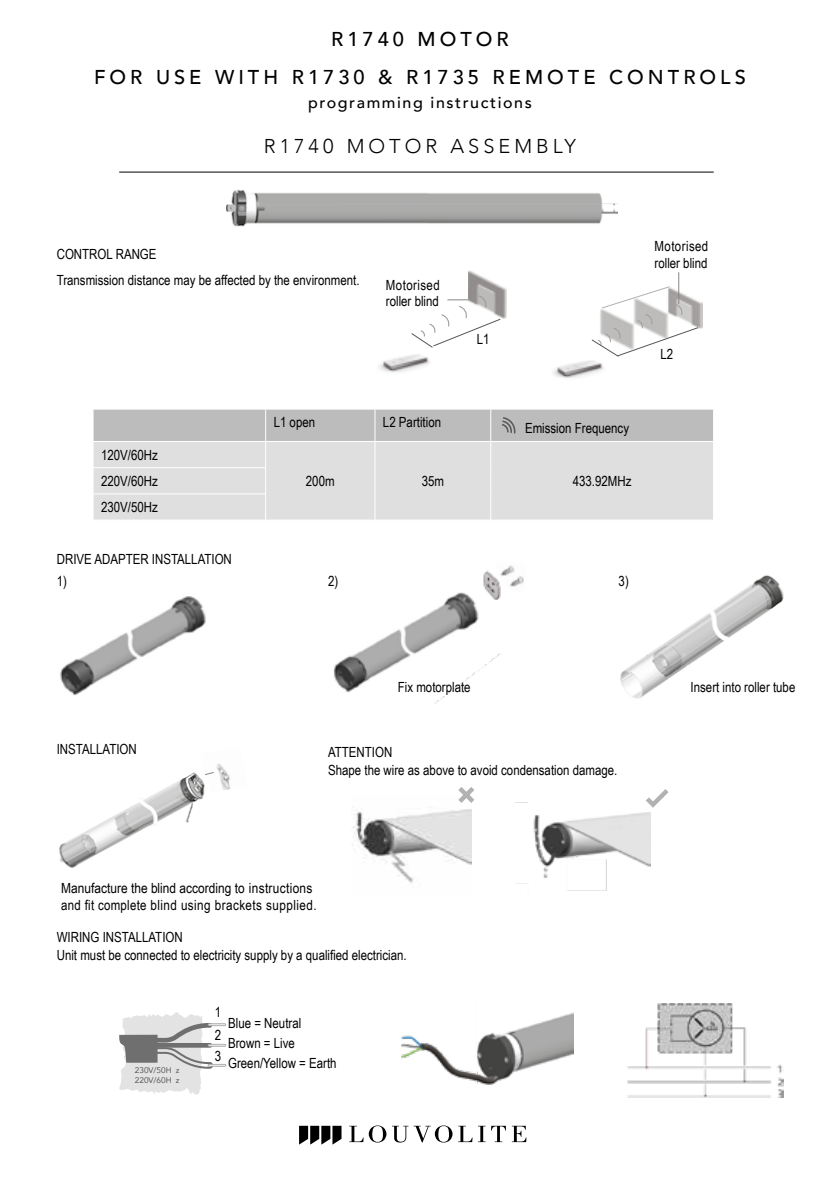
<style>
.page{position:relative;width:840px;height:1191px;background:#fff}
.page>*{position:absolute;margin:0;border:0;box-sizing:border-box;transform-origin:0 0}
.t1{font:500 20px/38px "Avenir";letter-spacing:.2em;color:#000;text-align:center}
.t2{font:300 20px "Avenir";letter-spacing:.2em;color:#000}
.t3{font:500 16px "Avenir";letter-spacing:.1em;color:#000}
.t4{font:14px/18px "Arial Narrow";color:#000}
.t5{font:14px/16.8px "Arial Narrow";letter-spacing:.02em;color:#000;scale:1.04 1}
.t6{font:8.2px/9.8px "Avenir";color:#575756}
</style>
<div class="page">
<svg style="left:93px;top:409px;width:620px;height:111px;background:#d5d5d5"></svg>
<img style="left:226px;top:171px;width:391px;height:56px">
<img style="left:60px;top:596px;width:146px;height:100px">
<img style="left:401px;top:1013px;width:171px;height:72px">
<img style="left:620px;top:575px;width:164px;height:124px">
<img style="left:59px;top:772px;width:146px;height:96px">
<img style="left:200px;top:764px;width:30px;height:28px">
<svg style="left:204px;top:771px;width:10px;height:4px"></svg>
<img style="left:334px;top:592px;width:166px;height:112px">
<img style="left:477px;top:570px;width:24px;height:37px">
<img style="left:495px;top:565px;width:29px;height:28px">
<img style="left:353px;top:809px;width:118px;height:74px">
<svg style="left:458px;top:787px;width:17px;height:16px"></svg>
<img style="left:515px;top:802px;width:134px;height:89px">
<svg style="left:640px;top:789px;width:29px;height:22px"></svg>
<svg style="left:119px;top:1012px;width:107px;height:82px"></svg>
<hr style="left:119px;top:172px;width:594px;height:1px;background:#000">
<img style="left:379px;top:354px;width:51px;height:18px">
<img style="left:468px;top:271px;width:38px;height:47px">
<svg style="left:411px;top:294px;width:89px;height:54px"></svg>
<img style="left:698px;top:301px;width:3px;height:28px">
<svg style="left:591px;top:286px;width:107px;height:71px"></svg>
<hr style="left:678px;top:272px;width:1px;height:32px;background:#878787">
<img style="left:553px;top:360px;width:51px;height:18px">
<svg style="left:349px;top:1125px;width:177px;height:17px"></svg>
<svg style="left:299px;top:1125px;width:42px;height:19px"></svg>
<img style="left:627px;top:1003px;width:155px;height:94px">
<h1 class="t1" style="left:94px;top:18px;width:653px">R1740 MOTOR<br>FOR USE WITH R1730 &amp; R1735 REMOTE CONTROLS</h1>
<p class="t3" style="left:308px;top:89px;width:225px">programming instructions</p>
<h1 class="t2" style="left:264px;top:135px;width:313px">R1740 MOTOR ASSEMBLY</h1>
<p class="t4" style="left:57px;top:241px;width:304px;line-height:26px">CONTROL RANGE<br>Transmission distance may be affected by the environment.</p>
<p class="t4" style="left:386px;top:276px;width:55px;line-height:16.8px">Motorised roller blind</p>
<p class="t4" style="left:273px;top:413px;width:43px">L1 open</p>
<p class="t4" style="left:383px;top:413px;width:60px">L2 Partition</p>
<p class="t4" style="left:476px;top:329px;width:14px">L1</p>
<p class="t4" style="left:524px;top:419px;width:105px">Emission Frequency</p>
<p class="t4" style="left:101px;top:441px;width:58px;line-height:26.2px">120V/60Hz<br>220V/60Hz</p>
<p class="t4" style="left:101px;top:497px;width:58px">230V/50Hz</p>
<p class="t4" style="left:57px;top:550px;width:177px">DRIVE ADAPTER INSTALLATION</p>
<p class="t4" style="left:306px;top:471px;width:30px">200m</p>
<p class="t4" style="left:421px;top:471px;width:24px">35m</p>
<p class="t4" style="left:572px;top:471px;width:60px">433.92MHz</p>
<p class="t4" style="left:57px;top:571px;width:12px">1)</p>
<p class="t4" style="left:328px;top:571px;width:12px">2)</p>
<p class="t4" style="left:618px;top:571px;width:12px">3)</p>
<p class="t4" style="left:654px;top:237px;width:55px;line-height:16.8px">Motorised roller blind</p>
<p class="t4" style="left:660px;top:344px;width:14px">L2</p>
<p class="t4" style="left:57px;top:740px;width:81px">INSTALLATION</p>
<p class="t4" style="left:397px;top:677px;width:74px">Fix motorplate</p>
<p class="t4" style="left:690px;top:677px;width:106px">Insert into roller tube</p>
<p class="t4" style="left:328px;top:742px;width:291px">ATTENTION<br>Shape the wire as above to avoid condensation damage.</p>
<p class="t5" style="left:61px;top:879px;width:247px">Manufacture the blind according to instructions and fit complete blind using brackets supplied.</p>
<p class="t4" style="left:57px;top:927px;width:351px">WIRING INSTALLATION<br>Unit must be connected to electricity supply by a qualified electrician.</p>
<p class="t6" style="left:135px;top:1065px;width:46px">230V/50H z<br>220V/60H z</p>
<p class="t4" style="left:215px;top:1001px;width:8px;line-height:21.6px;text-align:justify">1<br>2<br>3</p>
<p class="t4" style="left:228px;top:1012px;width:110px;line-height:20px">Blue = Neutral<br>Brown = Live<br>Green/Yellow = Earth</p>
</div>
